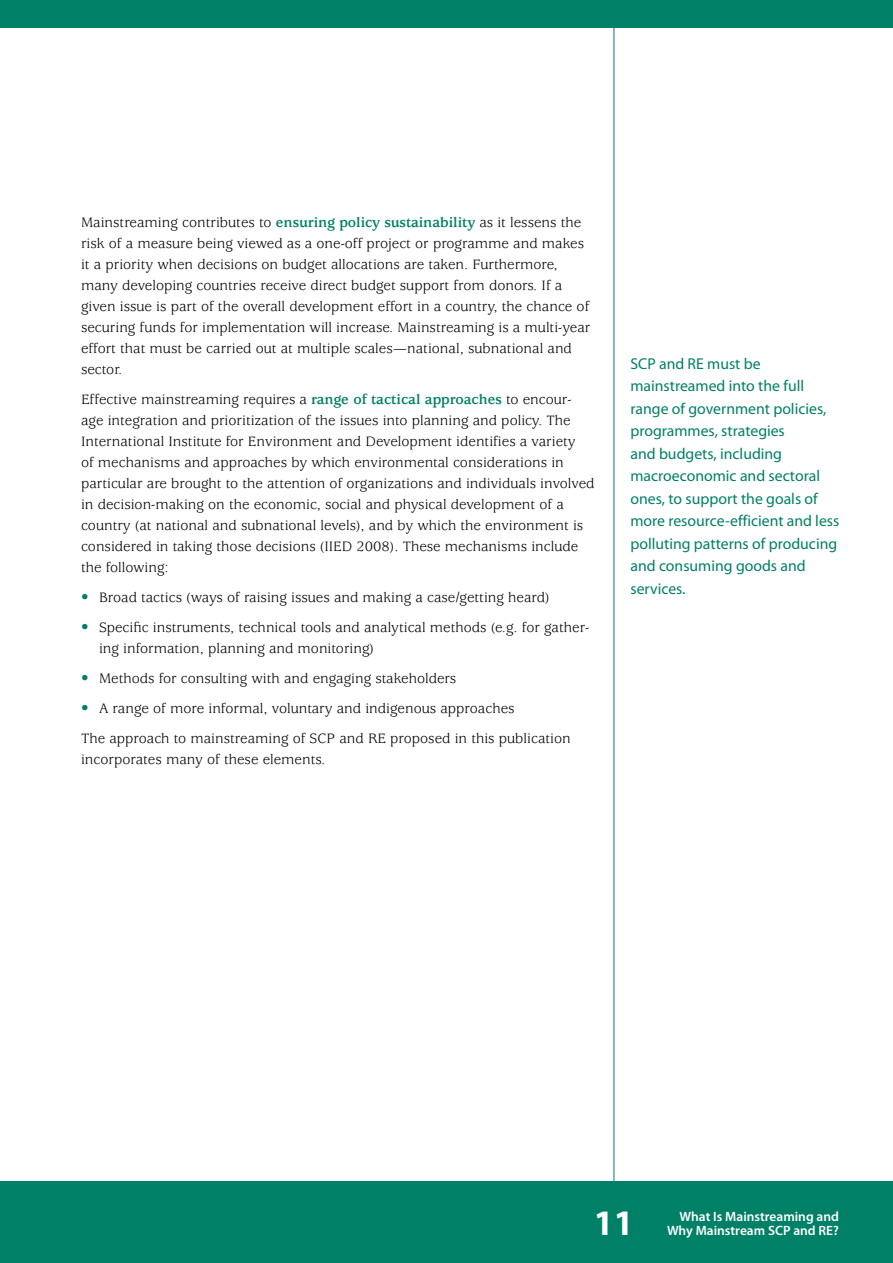
<style>
.page{position:relative;width:893px;height:1263px;background:#fff}
.page>*{position:absolute;margin:0;border:0;box-sizing:border-box;transform-origin:0 0}
.t1{font:700 36px "Myriad Pro";color:#fff}
.t2{font:15.75px/22.5px "Myriad Pro";color:#008066}
.t3{font:15px/21px "Usherwood";color:#000}
.t4{font:600 13.5px "Myriad Pro";color:#fff}
.s1{font-weight:700;color:#008066}
.s2{color:#008066}
</style>
<div class="page">
<div style="left:0;top:1182px;width:893px;height:81px;background:#008066"></div>
<hr style="left:614px;top:0;width:1px;height:1263px;background:#008066">
<div style="left:0;top:0;width:893px;height:27px;background:#008066"></div>
<p class="t3" style="left:81px;top:212px;width:511px">Mainstreaming contributes to <span class="s1">ensuring policy sustainability</span> as it lessens the risk of a measure being viewed as a one-off project or programme and makes it a priority when decisions on budget allocations are taken. Furthermore, many developing countries receive direct budget support from donors. If a given issue is part of the overall development effort in a country, the chance of securing funds for implementation will increase. Mainstreaming is a multi-year effort that must be carried out at multiple scales—national, subnational and sector.</p>
<p class="t3" style="left:81px;top:389px;width:515px">Effective mainstreaming requires a <span class="s1">range of tactical approaches</span> to encour&shy;age integration and prioritization of the issues into planning and policy. The International Institute for Environment and Development identifies a variety<br>of mechanisms and approaches by which environmental considerations in particular are brought to the attention of organizations and individuals involved in decision-making on the economic, social and physical development of a country (at national and subnational levels), and by which the environment is considered in taking those decisions (IIED 2008). These mechanisms include the following:</p>
<p class="t3" style="left:81px;top:587px;width:470px"><span class="s2">•</span> Broad tactics (ways of raising issues and making a case/getting heard)</p>
<p class="t3" style="left:99px;top:617px;width:492px;text-indent:-18px"><span class="s2">•</span> Specific instruments, technical tools and analytical methods (e.g. for gather&shy;ing information, planning and monitoring)</p>
<p class="t3" style="left:81px;top:668px;width:377px"><span class="s2">•</span> Methods for consulting with and engaging stakeholders</p>
<p class="t3" style="left:81px;top:693px;width:491px;line-height:30px"><span class="s2">•</span> A range of more informal, voluntary and indigenous approaches<br>The approach to mainstreaming of SCP and RE proposed in this publication</p>
<p class="t3" style="left:81px;top:749px;width:246px">incorporates many of these elements.</p>
<p class="t2" style="left:630px;top:353px;width:210px">SCP and RE must be mainstreamed into the full range of government policies, programmes, strategies<br>and budgets, including macroeconomic and sectoral ones, to support the goals of more resource-efficient and less polluting patterns of producing and consuming goods and services.</p>
<h1 class="t1" style="left:594px;top:1199px;width:41px">11</h1>
<p class="t4" style="left:680px;top:1208px;width:161px">What Is Mainstreaming and</p>
<p class="t4" style="left:667px;top:1222px;width:173px">Why Mainstream SCP and RE?</p>
</div>
